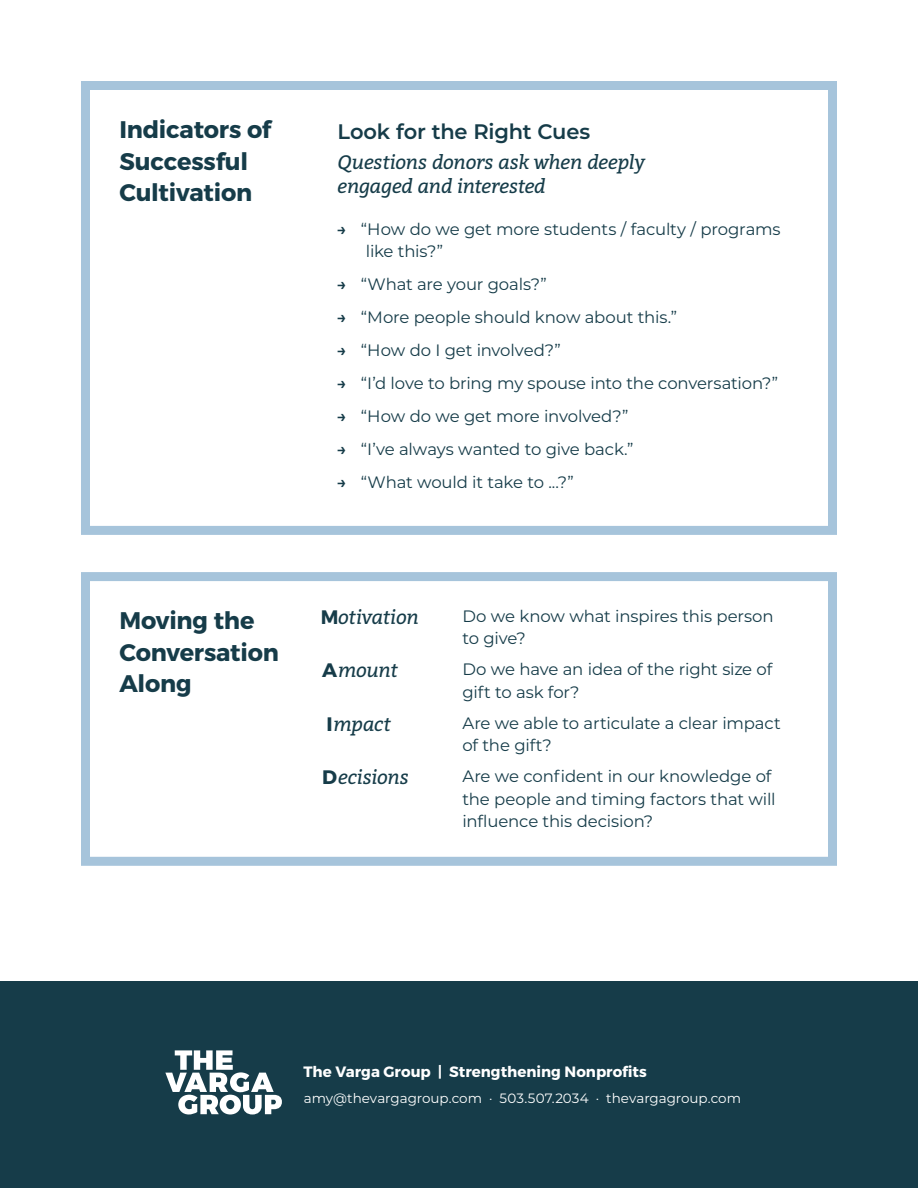
<style>
.page{position:relative;width:918px;height:1188px;background:#fff}
.page>*{position:absolute;margin:0;border:0;box-sizing:border-box;transform-origin:0 0}
.t1{font:700 24px/31.5px "Montserrat";letter-spacing:-.01em;color:#163c49}
.t2{font:600 21px "Montserrat";letter-spacing:-.01em;color:#163c49}
.t3{font:italic 19.5px/24px "Bitter";letter-spacing:-.01em;color:#163c49}
.t4{font:16.5px/22.5px "Montserrat";letter-spacing:-.01em;color:#163c49}
.t5{font:700 15px "Montserrat";color:#fff}
.t6{font:13.5px "Montserrat";color:#fff}
.s1{font-weight:600}
.s2{font-family:"Montserrat";font-weight:700;font-style:normal}
</style>
<div class="page">
<div style="left:0;top:981px;width:918px;height:207px;background:#163c49"></div>
<svg style="left:165px;top:1050px;width:117px;height:65px"></svg>
<div style="left:81px;top:81px;width:756px;height:454px;border:9px solid #a6c4db"></div>
<div style="left:81px;top:572px;width:756px;height:294px;border:9px solid #a6c4db"></div>
<h1 class="t1" style="left:119px;top:114px;width:153px">Indicators of<br>Successful<br>Cultivation</h1>
<p class="t2" style="left:338px;top:117px;width:254px">Look for the Right Cues</p>
<p class="t3" style="left:338px;top:150px;width:309px">Questions donors ask when deeply engaged and interested</p>
<p class="t4" style="left:366px;top:217px;width:416px;text-indent:-29px"><span class="s1">→</span> “How do we get more students / faculty / programs like this?”</p>
<p class="t4" style="left:337px;top:273px;width:211px"><span class="s1">→</span> “What are your goals?”</p>
<p class="t4" style="left:337px;top:306px;width:342px"><span class="s1">→</span> “More people should know about this.”</p>
<p class="t4" style="left:337px;top:339px;width:226px"><span class="s1">→</span> “How do I get involved?”</p>
<p class="t4" style="left:337px;top:372px;width:443px"><span class="s1">→</span> “I’d love to bring my spouse into the conversation?”</p>
<p class="t4" style="left:337px;top:405px;width:293px"><span class="s1">→</span> “How do we get more involved?”</p>
<p class="t4" style="left:337px;top:438px;width:298px"><span class="s1">→</span> “I’ve always wanted to give back.”</p>
<p class="t4" style="left:337px;top:471px;width:239px"><span class="s1">→</span> “What would it take to ...?”</p>
<h1 class="t1" style="left:119px;top:605px;width:161px">Moving the<br>Conversation<br>Along</h1>
<p class="t3" style="left:321px;top:605px;width:100px"><span class="s2">M</span>otivation</p>
<p class="t3" style="left:322px;top:659px;width:77px"><span class="s2">A</span>mount</p>
<p class="t3" style="left:327px;top:712px;width:66px"><span class="s2">I</span>mpact</p>
<p class="t3" style="left:322px;top:766px;width:88px"><span class="s2">D</span>ecisions</p>
<p class="t4" style="left:462px;top:604px;width:313px">Do we know what inspires this person to give?</p>
<p class="t4" style="left:462px;top:658px;width:311px">Do we have an idea of the right size of gift to ask for?</p>
<p class="t4" style="left:462px;top:711px;width:320px">Are we able to articulate a clear impact of the gift?</p>
<p class="t4" style="left:462px;top:765px;width:315px">Are we confident in our knowledge of the people and timing factors that will influence this decision?</p>
<p class="t5" style="left:304px;top:1062px;width:345px">The Varga Group | Strengthening Nonprofits</p>
<p class="t6" style="left:304px;top:1089px;width:439px">amy@thevargagroup.com · 503.507.2034 · thevargagroup.com</p>
</div>
